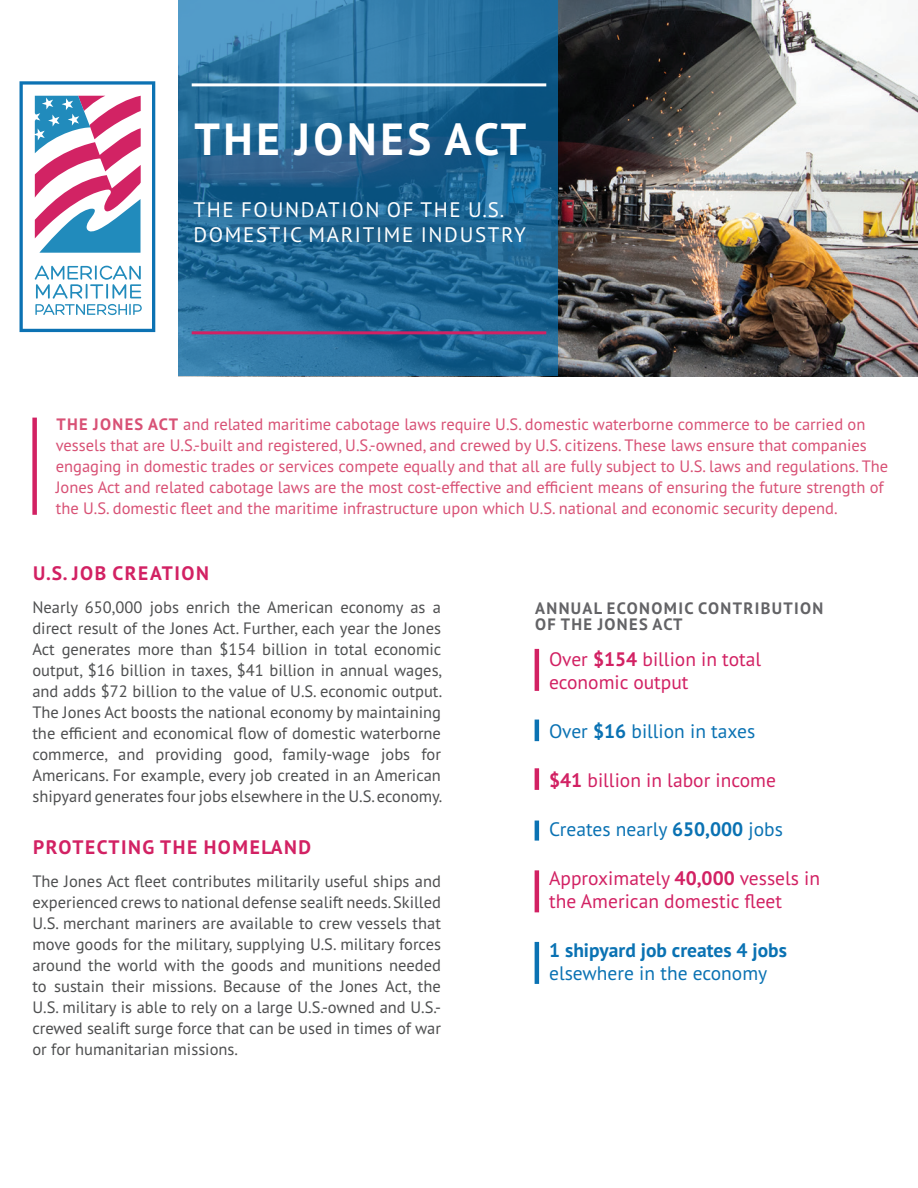
<style>
.page{position:relative;width:918px;height:1188px;background:#fff}
.page>*{position:absolute;margin:0;border:0;box-sizing:border-box;transform-origin:0 0}
.t1{font:700 45px "PT Sans Pro";letter-spacing:.08em;color:#fff}
.t2{font:21px/25.5px "PT Sans Pro";letter-spacing:.08em;color:#fff}
.t3{font:19.5px/23.4px "PT Sans Pro";color:#d22163}
.t4{font:19.5px "PT Sans Pro";color:#0a72b3}
.t5{font:700 19.5px "PT Sans Pro";letter-spacing:.08em;color:#d22163}
.t6{font:700 19.5px "PT Sans Pro";color:#0a72b3}
.t7{font:16.5px/21px "PT Sans Pro";color:#4e4f50;text-align:justify}
.t8{font:16.5px/21px "PT Sans Pro";color:#d85175}
.t9{font:700 16.5px/16.5px "PT Sans Pro";letter-spacing:.08em;color:#636366}
.s1{font-weight:700}
</style>
<div class="page">
<img style="left:558px;top:0;width:360px;height:376px">
<svg style="left:178px;top:0;width:380px;height:376px;background:#256c99"></svg>
<hr style="left:192px;top:83px;width:354px;height:3px;background:#fff">
<hr style="left:192px;top:331px;width:354px;height:3px;background:#d22163">
<div style="left:32px;top:418px;width:5px;height:97px;background:#d22163"></div>
<svg style="left:20px;top:81px;width:135px;height:251px"></svg>
<hr style="left:535px;top:768px;width:4px;height:22px;background:#d22163">
<hr style="left:535px;top:821px;width:4px;height:20px;background:#0a72b3">
<hr style="left:535px;top:870px;width:4px;height:42px;background:#d22163">
<hr style="left:535px;top:720px;width:4px;height:21px;background:#0a72b3">
<hr style="left:535px;top:942px;width:4px;height:42px;background:#0a72b3">
<hr style="left:535px;top:649px;width:4px;height:42px;background:#d22163">
<h1 class="t1" style="left:194px;top:110px;width:333px">THE JONES ACT</h1>
<p class="t2" style="left:193px;top:196px;width:334px">THE FOUNDATION OF THE U.S.<br>DOMESTIC MARITIME INDUSTRY</p>
<p class="t8" style="left:56px;top:413px;width:834px"><span class="s1">THE JONES ACT</span> and related maritime cabotage laws require U.S. domestic waterborne commerce to be carried on vessels that are U.S.-built and registered, U.S.-owned, and crewed by U.S. citizens. These laws ensure that companies engaging in domestic trades or services compete equally and that all are fully subject to U.S. laws and regulations. The Jones Act and related cabotage laws are the most cost-effective and efficient means of ensuring the future strength of the U.S. domestic fleet and the maritime infrastructure upon which U.S. national and economic security depend.</p>
<p class="t5" style="left:33px;top:561px;width:177px">U.S. JOB CREATION</p>
<p class="t7" style="left:32px;top:596px;width:411px">Nearly 650,000 jobs enrich the American economy as a direct result of the Jones Act. Further, each year the Jones Act generates more than $154 billion in total economic output, $16 billion in taxes, $41 billion in annual wages, and adds $72 billion to the value of U.S. economic output.<br>The Jones Act boosts the national economy by maintaining the efficient and economical flow of domestic waterborne commerce, and providing good, family-wage jobs for Americans. For example, every job created in an American shipyard generates four jobs elsewhere in the U.S. economy.</p>
<p class="t5" style="left:33px;top:834px;width:279px">PROTECTING THE HOMELAND</p>
<p class="t7" style="left:32px;top:870px;width:410px">The Jones Act fleet contributes militarily useful ships and experienced crews to national defense sealift needs. Skilled U.S. merchant mariners are available to crew vessels that move goods for the military, supplying U.S. military forces around the world with the goods and munitions needed to sustain their missions. Because of the Jones Act, the U.S. military is able to rely on a large U.S.-owned and U.S.- crewed sealift surge force that can be used in times of war or for humanitarian missions.</p>
<p class="t9" style="left:535px;top:600px;width:290px">ANNUAL ECONOMIC CONTRIBUTION<br>OF THE JONES ACT</p>
<p class="t3" style="left:549px;top:647px;width:214px">Over <span class="s1">$154</span> billion in total economic output</p>
<p class="t4" style="left:549px;top:719px;width:208px">Over <span class="s1">$16</span> billion in taxes</p>
<p class="t3" style="left:549px;top:768px;width:228px"><span class="s1">$41</span> billion in labor income</p>
<p class="t4" style="left:549px;top:816px;width:235px">Creates nearly <span class="s1">650,000</span> jobs</p>
<p class="t3" style="left:549px;top:866px;width:273px">Approximately <span class="s1">40,000</span> vessels in the American domestic fleet</p>
<p class="t6" style="left:549px;top:937px;width:239px">1 shipyard job creates 4 jobs</p>
<p class="t4" style="left:549px;top:961px;width:220px">elsewhere in the economy</p>
</div>
